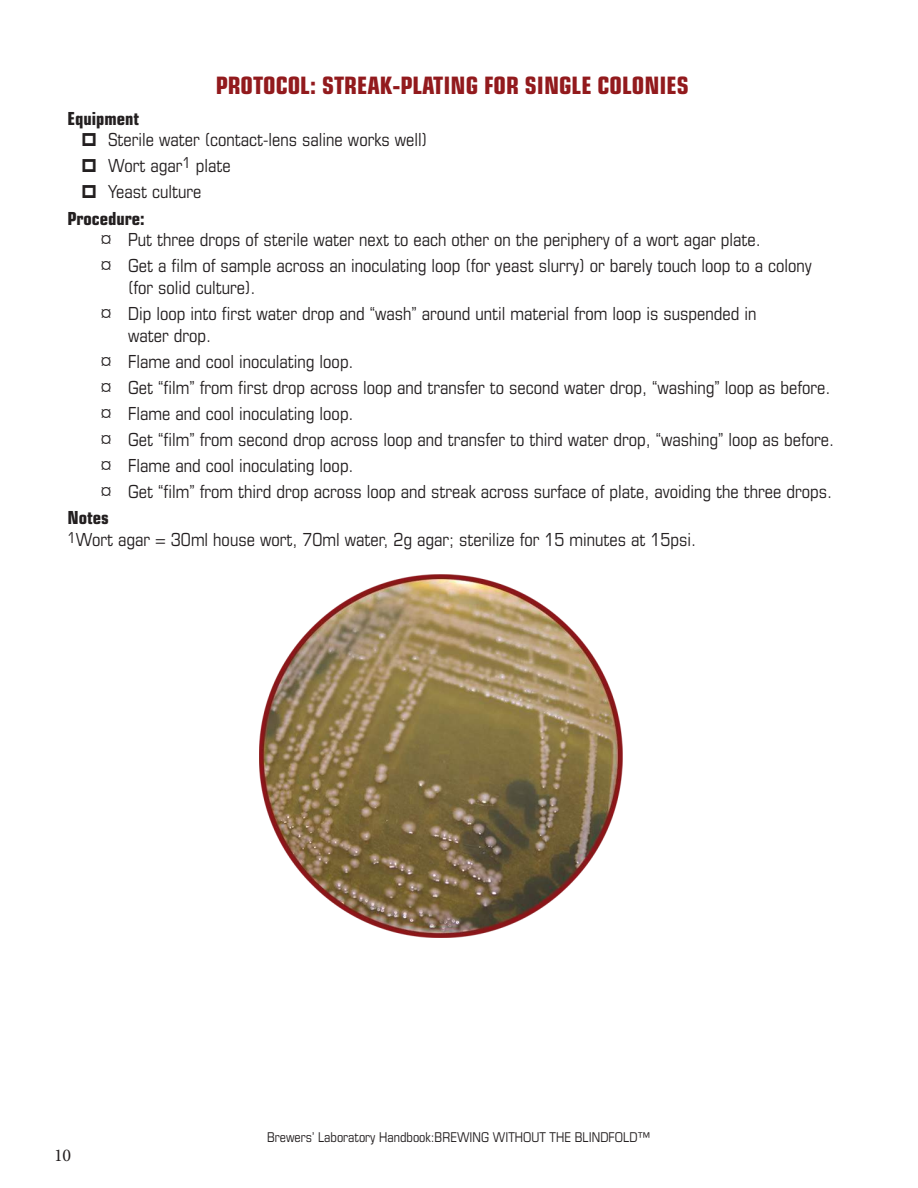
<style>
.page{position:relative;width:918px;height:1188px;background:#fff}
.page>*{position:absolute;margin:0;border:0;box-sizing:border-box;transform-origin:0 0}
.t1{font:700 condensed 24px "Eurostile LT Std";color:#921a1d}
.t2{font:condensed 18px/26.1px "Eurostile LT Std";color:#231f20}
.t3{font:700 condensed 18px "Eurostile LT Std";color:#231f20}
.t4{font:18px "Minion Pro";color:#231f20}
.t5{font:condensed 13.5px "Eurostile LT Std";color:#231f20}
.s1{font-weight:700}
</style>
<div class="page">
<img style="left:259px;top:575px;width:363px;height:362px">
<h1 class="t1" style="left:216px;top:71px;width:475px">PROTOCOL: STREAK-PLATING FOR SINGLE COLONIES</h1>
<p class="t3" style="left:68px;top:107px;width:73px">Equipment</p>
<p class="t2" style="left:108px;top:126px;width:321px">Sterile water (contact-lens saline works well)<br>Wort agar<sup>1</sup> plate<br>Yeast culture</p>
<p class="t3" style="left:68px;top:207px;width:79px">Procedure:</p>
<p class="t2" style="left:101px;top:226px;width:712px">¤ Put three drops of sterile water next to each other on the periphery of a wort agar plate.<br>¤ Get a film of sample across an inoculating loop (for yeast slurry) or barely touch loop to a colony</p>
<p class="t2" style="left:101px;top:274px;width:657px;text-indent:27px">(for solid culture).<br>¤ Dip loop into first water drop and “wash” around until material from loop is suspended in</p>
<p class="t2" style="left:101px;top:322px;width:735px;text-indent:27px">water drop.<br>¤ Flame and cool inoculating loop.<br>¤ Get “film” from first drop across loop and transfer to second water drop, “washing” loop as before. ¤ Flame and cool inoculating loop.<br>¤ Get “film” from second drop across loop and transfer to third water drop, “washing” loop as before. ¤ Flame and cool inoculating loop.<br>¤ Get “film” from third drop across loop and streak across surface of plate, avoiding the three drops.</p>
<p class="t2" style="left:68px;top:507px;width:630px;line-height:21.6px"><span class="s1">Notes<br></span><sup>1</sup>Wort agar = 30ml house wort, 70ml water, 2g agar; sterilize for 15 minutes at 15psi.</p>
<p class="t4" style="left:54px;top:1143px;width:19px">10</p>
<p class="t5" style="left:267px;top:1129px;width:385px">Brewers’ Laboratory Handbook:BREWING WITHOUT THE BLINDFOLD™</p>
</div>
